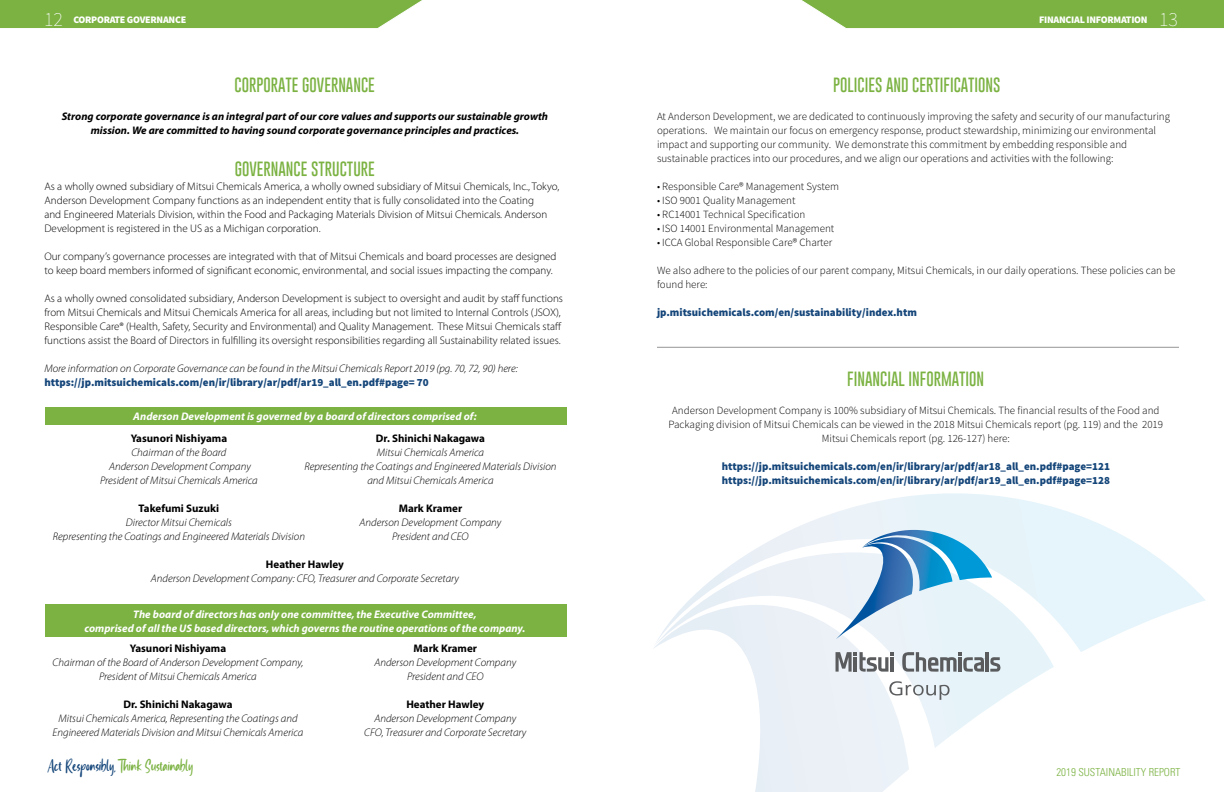
<style>
.page{position:relative;width:1224px;height:792px;background:#fff}
.page>*{position:absolute;margin:0;border:0;box-sizing:border-box;transform-origin:0 0}
.t1{font:100 15px "Gobold";color:#7bb242}
.t2{font:15px "East Watch";color:#7bb242}
.t3{font:300 11px/14px "Myriad Pro";color:#000}
.t4{font:300 11px/14px "Source Sans Pro";color:#000}
.t5{font:italic 300 11px/14px "Myriad Pro";color:#000;text-align:center}
.t6{font:900 11px/14px "Source Sans Pro";color:#15467a}
.t7{font:italic 700 11px/14px "Myriad Pro";color:#fff;text-align:center}
.t8{font:italic 700 11px/14px "Myriad Pro";color:#000;text-align:center}
.t9{font:700 11px "Myriad Pro";color:#000}
.t10{font:300 condensed 11px "Univers";color:#7bb242}
.t11{font:900 10px "Source Sans Pro";letter-spacing:-.025em;color:#fff}
.s1{font-weight:200;font-size:20px}
.s2{color:#15467a}
</style>
<div class="page">
<div style="left:45px;top:407px;width:522px;height:17px;background:#7bb242"></div>
<div style="left:45px;top:605px;width:522px;height:32px;background:#7bb242"></div>
<svg style="left:758px;top:493px;width:447px;height:159px"></svg>
<svg style="left:743px;top:548px;width:311px;height:200px"></svg>
<svg style="left:655px;top:557px;width:254px;height:235px"></svg>
<hr style="left:657px;top:347px;width:522px;height:1px;background:#939598">
<svg style="left:836px;top:530px;width:156px;height:109px;background:#aacfe6"></svg>
<hr style="left:986px;top:652px;width:3px;height:20px;background:#5a5b5d">
<svg style="left:990px;top:657px;width:11px;height:15px"></svg>
<svg style="left:902px;top:652px;width:82px;height:20px;background:#a6adb1"></svg>
<svg style="left:836px;top:652px;width:58px;height:20px"></svg>
<svg style="left:889px;top:681px;width:61px;height:19px"></svg>
<svg style="left:802px;top:0;width:422px;height:29px;background:#86b851"></svg>
<svg style="left:0;top:0;width:422px;height:29px;background:#86b851"></svg>
<p class="t11" style="left:44px;top:13px;width:144px"><span class="s1">12</span> CORPORATE GOVERNANCE</p>
<p class="t11" style="left:1039px;top:13px;width:140px">FINANCIAL INFORMATION <span class="s1">13</span></p>
<h1 class="t1" style="left:235px;top:75px;width:142px">CORPORATE GOVERNANCE</h1>
<p class="t8" style="left:62px;top:109px;width:488px">Strong corporate governance is an integral part of our core values and supports our sustainable growth mission. We are committed to having sound corporate governance principles and practices.</p>
<h1 class="t1" style="left:235px;top:159px;width:142px">GOVERNANCE STRUCTURE</h1>
<p class="t3" style="left:44px;top:179px;width:516px">As a wholly owned subsidiary of Mitsui Chemicals America, a wholly owned subsidiary of Mitsui Chemicals, Inc., Tokyo, Anderson Development Company functions as an independent entity that is fully consolidated into the Coating<br>and Engineered Materials Division, within the Food and Packaging Materials Division of Mitsui Chemicals. Anderson Development is registered in the US as a Michigan corporation.</p>
<p class="t3" style="left:44px;top:249px;width:514px">Our company’s governance processes are integrated with that of Mitsui Chemicals and board processes are designed to keep board members informed of significant economic, environmental, and social issues impacting the company.</p>
<p class="t3" style="left:44px;top:291px;width:520px">As a wholly owned consolidated subsidiary, Anderson Development is subject to oversight and audit by staff functions from Mitsui Chemicals and Mitsui Chemicals America for all areas, including but not limited to Internal Controls (JSOX), Responsible Care® (Health, Safety, Security and Environmental) and Quality Management. These Mitsui Chemicals staff functions assist the Board of Directors in fulfilling its oversight responsibilities regarding all Sustainability related issues.</p>
<p class="t5" style="left:44px;top:361px;width:475px">More information on Corporate Governance can be found in the Mitsui Chemicals Report 2019 (pg. 70, 72, 90) here:</p>
<p class="t6" style="left:44px;top:375px;width:386px">https://jp.mitsuichemicals.com/en/ir/library/ar/pdf/ar19_all_en.pdf#page= 70</p>
<p class="t7" style="left:133px;top:409px;width:345px">Anderson Development is governed by a board of directors comprised of:</p>
<p class="t9" style="left:131px;top:431px;width:98px">Yasunori Nishiyama</p>
<p class="t5" style="left:100px;top:445px;width:159px">Chairman of the Board<br>Anderson Development Company<br>President of Mitsui Chemicals America</p>
<p class="t9" style="left:139px;top:501px;width:82px">Takefumi Suzuki</p>
<p class="t5" style="left:53px;top:515px;width:254px">Director Mitsui Chemicals<br>Representing the Coatings and Engineered Materials Division</p>
<p class="t9" style="left:376px;top:431px;width:111px">Dr. Shinichi Nakagawa</p>
<p class="t5" style="left:304px;top:445px;width:254px">Mitsui Chemicals America<br>Representing the Coatings and Engineered Materials Division and Mitsui Chemicals America</p>
<p class="t9" style="left:399px;top:501px;width:65px">Mark Kramer</p>
<p class="t5" style="left:360px;top:515px;width:143px">Anderson Development Company<br>President and CEO</p>
<p class="t9" style="left:266px;top:557px;width:79px">Heather Hawley</p>
<p class="t5" style="left:151px;top:571px;width:310px">Anderson Development Company: CFO, Treasurer and Corporate Secretary</p>
<p class="t7" style="left:84px;top:607px;width:442px">The board of directors has only one committee, the Executive Committee,<br>comprised of all the US based directors, which governs the routine operations of the company.</p>
<p class="t9" style="left:130px;top:641px;width:98px">Yasunori Nishiyama</p>
<p class="t5" style="left:53px;top:655px;width:252px">Chairman of the Board of Anderson Development Company,<br>President of Mitsui Chemicals America</p>
<p class="t9" style="left:123px;top:697px;width:111px">Dr. Shinichi Nakagawa</p>
<p class="t5" style="left:53px;top:711px;width:252px">Mitsui Chemicals America, Representing the Coatings and<br>Engineered Materials Division and Mitsui Chemicals America</p>
<h1 class="t2" style="left:48px;top:754px;width:147px"><span class="s2">Act Responsibly,</span> Think Sustainably</h1>
<p class="t9" style="left:414px;top:641px;width:65px">Mark Kramer</p>
<p class="t5" style="left:374px;top:655px;width:143px">Anderson Development Company<br>President and CEO</p>
<p class="t9" style="left:406px;top:697px;width:79px">Heather Hawley</p>
<p class="t5" style="left:364px;top:711px;width:164px">Anderson Development Company<br>CFO, Treasurer and Corporate Secretary</p>
<h1 class="t1" style="left:833px;top:75px;width:169px">POLICIES AND CERTIFICATIONS</h1>
<p class="t4" style="left:657px;top:109px;width:515px">At Anderson Development, we are dedicated to continuously improving the safety and security of our manufacturing operations. We maintain our focus on emergency response, product stewardship, minimizing our environmental impact and supporting our community. We demonstrate this commitment by embedding responsible and sustainable practices into our procedures, and we align our operations and activities with the following:</p>
<p class="t4" style="left:657px;top:179px;width:184px">• Responsible Care® Management System</p>
<p class="t4" style="left:657px;top:193px;width:140px">• ISO 9001 Quality Management</p>
<p class="t4" style="left:657px;top:207px;width:150px">• RC14001 Technical Specification</p>
<p class="t4" style="left:657px;top:221px;width:179px">• ISO 14001 Environmental Management</p>
<p class="t4" style="left:657px;top:235px;width:177px">• ICCA Global Responsible Care® Charter</p>
<p class="t4" style="left:657px;top:263px;width:520px">We also adhere to the policies of our parent company, Mitsui Chemicals, in our daily operations. These policies can be found here:</p>
<p class="t6" style="left:657px;top:305px;width:261px">jp.mitsuichemicals.com/en/sustainability/index.htm</p>
<h1 class="t1" style="left:847px;top:369px;width:138px">FINANCIAL INFORMATION</h1>
<p class="t4" style="left:669px;top:403px;width:496px;text-align:center">Anderson Development Company is 100% subsidiary of Mitsui Chemicals. The financial results of the Food and<br>Packaging division of Mitsui Chemicals can be viewed in the 2018 Mitsui Chemicals report (pg. 119) and the 2019<br>Mitsui Chemicals report (pg. 126-127) here:</p>
<p class="t6" style="left:722px;top:459px;width:390px">https://jp.mitsuichemicals.com/en/ir/library/ar/pdf/ar18_all_en.pdf#page=121 https://jp.mitsuichemicals.com/en/ir/library/ar/pdf/ar19_all_en.pdf#page=128</p>
<p class="t10" style="left:1056px;top:765px;width:126px">2019 SUSTAINABILITY REPORT</p>
</div>
